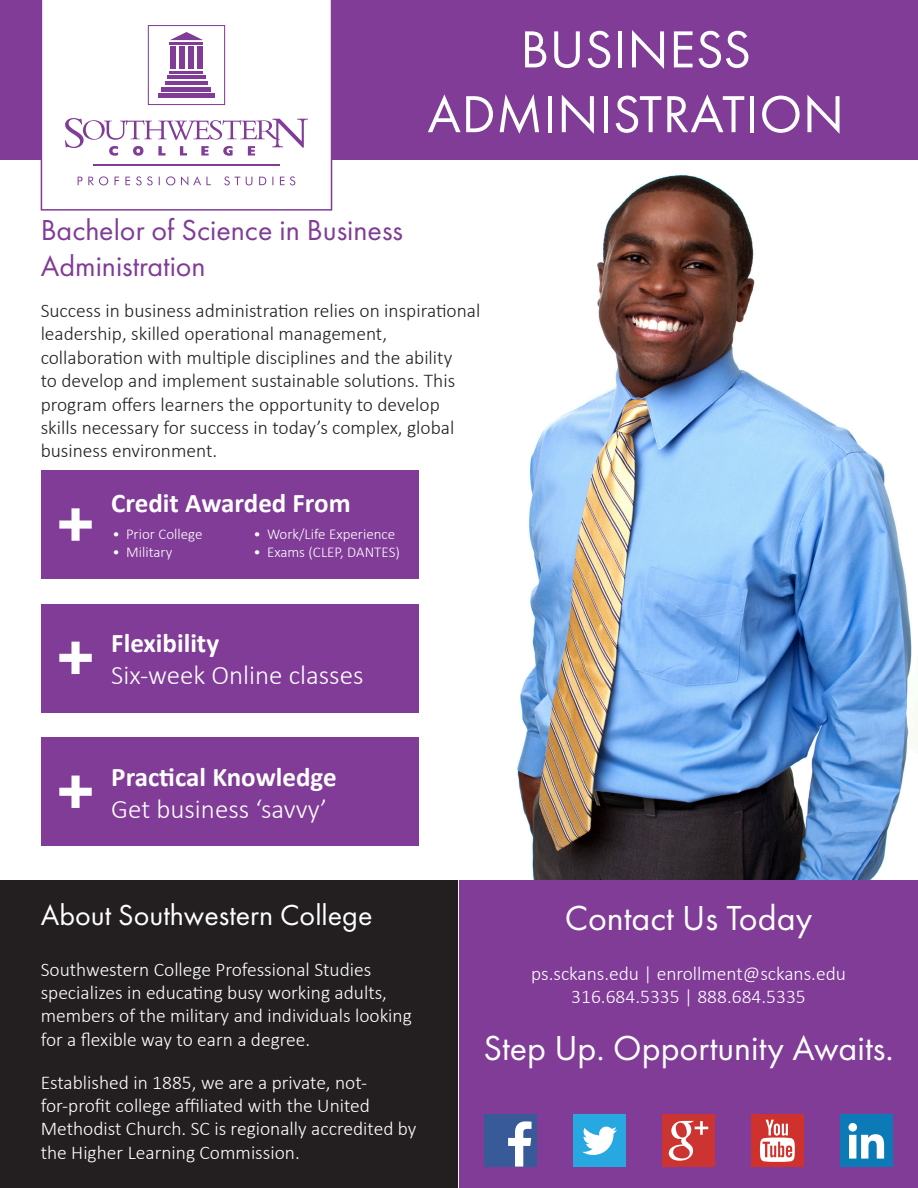
<style>
.page{position:relative;width:918px;height:1188px;background:#fff}
.page>*{position:absolute;margin:0;border:0;box-sizing:border-box;transform-origin:0 0}
.t1{font:54px "Futura PT";letter-spacing:.01em;color:#fff}
.t2{font:36px "Futura PT";color:#fff}
.t3{font:30px/36px "Futura PT";color:#803c97}
.t4{font:30px "Futura PT";color:#fff}
.t5{font:700 27px "Calibri";color:#fff}
.t6{font:300 27px "Calibri";color:#fff}
.t7{font:300 19.5px/23.4px "Calibri";color:#fff}
.t8{font:300 19.5px/23.4px "Calibri";color:#231f20}
.t9{font:300 15px "Calibri";color:#fff}
</style>
<div class="page">
<img style="left:403px;top:174px;width:515px;height:706px">
<div style="left:0;top:0;width:918px;height:159px;background:#803c97"></div>
<div style="left:0;top:880px;width:458px;height:308px;background:#231f20"></div>
<div style="left:41px;top:0;width:291px;height:211px;background:#fff"></div>
<hr style="left:93px;top:165px;width:187px;height:1px;background:#803c97">
<svg style="left:148px;top:25px;width:77px;height:80px"></svg>
<svg style="left:65px;top:118px;width:243px;height:38px;background:#e5d8ea"></svg>
<svg style="left:78px;top:176px;width:217px;height:10px"></svg>
<div style="left:41px;top:604px;width:377px;height:108px;background:#803c97"></div>
<svg style="left:59px;top:642px;width:33px;height:32px"></svg>
<div style="left:41px;top:737px;width:377px;height:109px;background:#803c97"></div>
<svg style="left:59px;top:776px;width:33px;height:32px"></svg>
<div style="left:41px;top:470px;width:377px;height:109px;background:#803c97"></div>
<svg style="left:59px;top:508px;width:33px;height:33px"></svg>
<div style="left:459px;top:880px;width:459px;height:308px;background:#803c97"></div>
<div style="left:484px;top:1115px;width:53px;height:52px;background:#395a99"></div>
<svg style="left:508px;top:1121px;width:24px;height:46px"></svg>
<div style="left:573px;top:1115px;width:53px;height:52px;background:#27a8e0"></div>
<svg style="left:582px;top:1127px;width:35px;height:28px"></svg>
<div style="left:751px;top:1115px;width:53px;height:52px;background:#cf322d"></div>
<svg style="left:760px;top:1120px;width:35px;height:42px"></svg>
<div style="left:662px;top:1115px;width:53px;height:52px;background:#cc3431"></div>
<svg style="left:669px;top:1121px;width:39px;height:40px"></svg>
<div style="left:840px;top:1115px;width:52px;height:52px;background:#0c7ab6"></div>
<svg style="left:848px;top:1123px;width:36px;height:36px"></svg>
<p class="t1" style="left:520px;top:17px;width:232px">BUSINESS</p>
<p class="t1" style="left:427px;top:82px;width:418px">ADMINISTRATION</p>
<p class="t3" style="left:41px;top:211px;width:364px">Bachelor of Science in Business<br>Administration</p>
<p class="t8" style="left:41px;top:299px;width:441px">Success in business administration relies on inspirational leadership, skilled operational management, collaboration with multiple disciplines and the ability<br>to develop and implement sustainable solutions. This program offers learners the opportunity to develop skills necessary for success in today’s complex, global business environment.</p>
<p class="t5" style="left:111px;top:486px;width:241px">Credit Awarded From</p>
<p class="t9" style="left:113px;top:525px;width:92px">• Prior College</p>
<p class="t9" style="left:113px;top:543px;width:61px">• Military</p>
<p class="t9" style="left:254px;top:525px;width:143px">• Work/Life Experience</p>
<p class="t9" style="left:254px;top:543px;width:148px">• Exams (CLEP, DANTES)</p>
<p class="t5" style="left:111px;top:626px;width:109px">Flexibility</p>
<p class="t6" style="left:111px;top:658px;width:254px">Six-week Online classes</p>
<p class="t5" style="left:111px;top:759px;width:227px">Practical Knowledge</p>
<p class="t6" style="left:111px;top:792px;width:217px">Get business ‘savvy’</p>
<p class="t4" style="left:41px;top:897px;width:333px">About Southwestern College</p>
<p class="t7" style="left:41px;top:957px;width:373px">Southwestern College Professional Studies specializes in educating busy working adults, members of the military and individuals looking for a flexible way to earn a degree.</p>
<p class="t7" style="left:41px;top:1070px;width:377px">Established in 1885, we are a private, not&shy;for-profit college affiliated with the United Methodist Church. SC is regionally accredited by the Higher Learning Commission.</p>
<p class="t2" style="left:565px;top:896px;width:249px">Contact Us Today</p>
<p class="t7" style="left:531px;top:962px;width:316px">ps.sckans.edu | enrollment@sckans.edu</p>
<p class="t7" style="left:571px;top:985px;width:236px">316.684.5335 | 888.684.5335</p>
<p class="t2" style="left:483px;top:1027px;width:412px">Step Up. Opportunity Awaits.</p>
</div>
